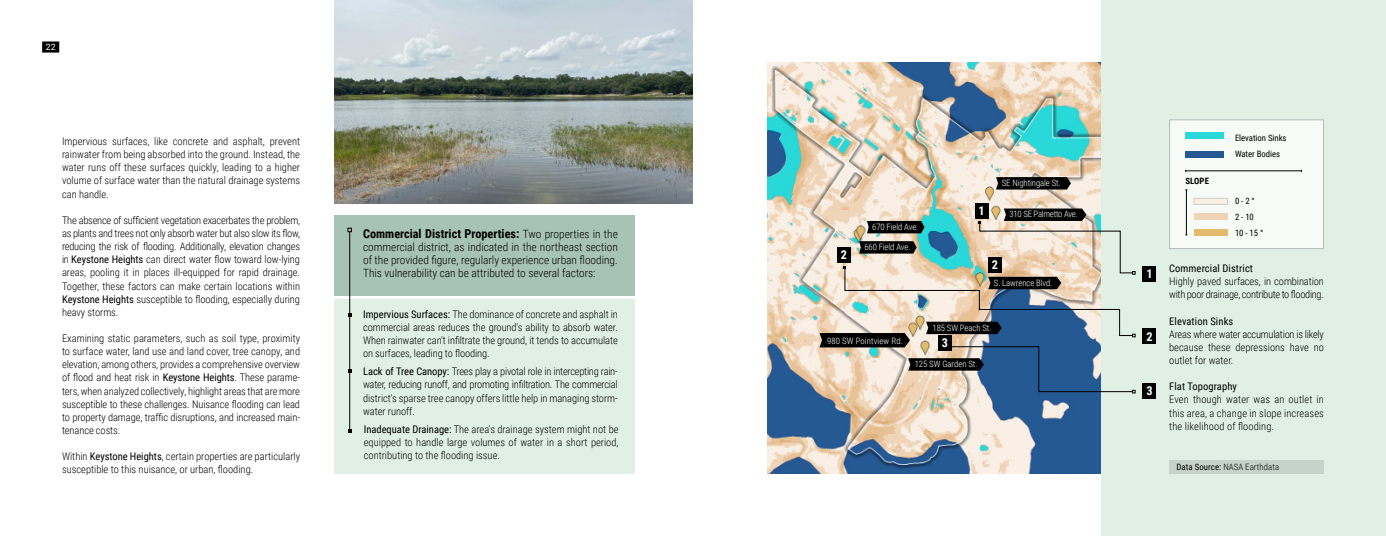
<style>
.page{position:relative;width:1386px;height:536px;background:#fff}
.page>*{position:absolute;margin:0;border:0;box-sizing:border-box;transform-origin:0 0}
.t1{font:700 12.25px "Roboto Condensed";color:#000}
.t2{font:700 12.25px "Roboto Condensed";color:#fff}
.t3{font:300 11.38px/13.1px "Roboto Condensed";color:#000;text-align:justify}
.t4{font:300 10.5px/13.1px "Roboto Condensed";letter-spacing:-.005em;color:#000;text-align:justify}
.t5{font:300 10.5px/13.1px "Roboto Condensed";letter-spacing:-.03em;color:#000}
.t6{font:10.5px "Roboto Condensed";letter-spacing:.01em;color:#000}
.t7{font:300 8.75px "Roboto Condensed";letter-spacing:-.01em;color:#fff}
.t8{font:8.75px/15.8px "Roboto Condensed";letter-spacing:-.005em;color:#000}
.t9{font:300 8.75px "Roboto Condensed";letter-spacing:.01em;color:#000}
.t10{font:300 8.75px "Roboto Condensed";letter-spacing:.01em;color:#fff}
.t11{font:700 8.75px "Roboto Condensed";letter-spacing:.01em;color:#000}
.t12{font:8.75px "Roboto";color:#fff}
.s1{font-weight:400}
.s2{font-weight:300;font-size:11.38px}
</style>
<div class="page">
<svg style="left:42px;top:41px;width:17px;height:12px"></svg>
<div style="left:334px;top:299px;width:301px;height:174px;background:#e0f0e5"></div>
<div style="left:334px;top:215px;width:301px;height:80px;background:#a6c3b5"></div>
<hr style="left:349px;top:232px;width:1px;height:198px;background:#000">
<svg style="left:348px;top:228px;width:4px;height:4px"></svg>
<img style="left:767px;top:62px;width:334px;height:411px">
<div style="left:1101px;top:0;width:285px;height:536px;background:#e0f0e5"></div>
<svg style="left:996px;top:177px;width:75px;height:12px"></svg>
<div style="left:1143px;top:328px;width:13px;height:16px;background:#000"></div>
<div style="left:1143px;top:266px;width:13px;height:15px;background:#000"></div>
<div style="left:1143px;top:383px;width:13px;height:16px;background:#000"></div>
<div style="left:975px;top:203px;width:13px;height:15px;background:#000"></div>
<svg style="left:819px;top:208px;width:316px;height:185px;background:#a2a9a6"></svg>
<div style="left:1169px;top:119px;width:155px;height:130px;background:#f7fbf8;border:1px solid #a7a9ac"></div>
<div style="left:1185px;top:151px;width:39px;height:6px;background:#255794"></div>
<div style="left:1185px;top:133px;width:39px;height:6px;background:#29d9d9"></div>
<div style="left:1194px;top:198px;width:34px;height:7px;background:#f9efe5;border:1px solid #ceccc3"></div>
<div style="left:1194px;top:214px;width:34px;height:6px;background:#efd4b6"></div>
<div style="left:1194px;top:229px;width:34px;height:6px;background:#e4bb6c"></div>
<hr style="left:1186px;top:170px;width:115px;height:1px;background:#000">
<hr style="left:1186px;top:190px;width:1px;height:45px;background:#000">
<img style="left:334px;top:0;width:359px;height:203px">
<div style="left:1169px;top:460px;width:155px;height:13px;background:#c5d3ca"></div>
<p class="t12" style="left:46px;top:41px;width:11px">22</p>
<p class="t4" style="left:62px;top:134px;width:240px">Impervious surfaces, like concrete and asphalt, prevent rainwater from being absorbed into the ground. Instead, the water runs off these surfaces quickly, leading to a higher volume of surface water than the natural drainage systems can handle.</p>
<p class="t4" style="left:62px;top:213px;width:240px">The absence of sufficient vegetation exacerbates the problem, as plants and trees not only absorb water but also slow its flow, reducing the risk of flooding. Additionally, elevation changes in <span class="s1">Keystone Heights</span> can direct water flow toward low-lying areas, pooling it in places ill-equipped for rapid drainage.<br>Together, these factors can make certain locations within <span class="s1">Keystone Heights</span> susceptible to flooding, especially during heavy storms.</p>
<p class="t4" style="left:62px;top:331px;width:240px">Examining static parameters, such as soil type, proximity to surface water, land use and land cover, tree canopy, and elevation, among others, provides a comprehensive overview of flood and heat risk in <span class="s1">Keystone Heights</span>. These parame&shy;ters, when analyzed collectively, highlight areas that are more susceptible to these challenges. Nuisance flooding can lead to property damage, traffic disruptions, and increased main&shy;tenance costs.</p>
<p class="t4" style="left:62px;top:449px;width:240px">Within <span class="s1">Keystone Heights</span>, certain properties are particularly susceptible to this nuisance, or urban, flooding.</p>
<p class="t1" style="left:363px;top:225px;width:256px">Commercial District Properties: <span class="s2">Two properties in the</span></p>
<p class="t3" style="left:363px;top:240px;width:256px">commercial district, as indicated in the northeast section of the provided figure, regularly experience urban flooding.<br>This vulnerability can be attributed to several factors:</p>
<p class="t4" style="left:363px;top:307px;width:256px"><span class="s1">Impervious Surfaces:</span> The dominance of concrete and asphalt in commercial areas reduces the ground's ability to absorb water.<br>When rainwater can't infiltrate the ground, it tends to accumulate on surfaces, leading to flooding.</p>
<p class="t4" style="left:363px;top:364px;width:256px"><span class="s1">Lack of Tree Canopy:</span> Trees play a pivotal role in intercepting rain&shy;water, reducing runoff, and promoting infiltration. The commercial district's sparse tree canopy offers little help in managing storm&shy;water runoff.</p>
<p class="t4" style="left:364px;top:422px;width:256px"><span class="s1">Inadequate Drainage:</span> The area's drainage system might not be equipped to handle large volumes of water in a short period, contributing to the flooding issue.</p>
<p class="t2" style="left:841px;top:246px;width:8px">2</p>
<p class="t7" style="left:872px;top:220px;width:48px">670 Field Ave.</p>
<p class="t7" style="left:864px;top:241px;width:48px">660 Field Ave.</p>
<p class="t10" style="left:827px;top:334px;width:77px">980 SW Pointview Rd.</p>
<p class="t2" style="left:979px;top:202px;width:8px">1</p>
<p class="t7" style="left:1002px;top:177px;width:60px">SE Nightingale St.</p>
<p class="t7" style="left:1010px;top:208px;width:70px">310 SE Palmetto Ave.</p>
<p class="t2" style="left:992px;top:256px;width:8px">2</p>
<p class="t7" style="left:994px;top:276px;width:60px">S. Lawrence Blvd.</p>
<p class="t7" style="left:933px;top:321px;width:60px">185 SW Peach St.</p>
<p class="t2" style="left:942px;top:334px;width:8px">3</p>
<p class="t7" style="left:915px;top:357px;width:64px">125 SW Garden St.</p>
<p class="t2" style="left:1146px;top:264px;width:8px">1</p>
<p class="t2" style="left:1146px;top:327px;width:8px">2</p>
<p class="t2" style="left:1146px;top:382px;width:8px">3</p>
<p class="t11" style="left:1185px;top:175px;width:25px">SLOPE</p>
<p class="t8" style="left:1235px;top:130px;width:53px">Elevation Sinks<br>Water Bodies</p>
<p class="t8" style="left:1235px;top:193px;width:30px">0 - 2 °<br>2 - 10<br>10 - 15 °</p>
<p class="t6" style="left:1169px;top:261px;width:85px">Commercial District</p>
<p class="t5" style="left:1169px;top:274px;width:156px">Highly paved surfaces, in combination with poor drainage, contribute to flooding.</p>
<p class="t6" style="left:1169px;top:313px;width:66px">Elevation Sinks</p>
<p class="t4" style="left:1169px;top:327px;width:156px">Areas where water accumulation is likely because these depressions have no outlet for water.</p>
<p class="t6" style="left:1169px;top:379px;width:69px">Flat Topography</p>
<p class="t4" style="left:1169px;top:392px;width:156px">Even though water was an outlet in this area, a change in slope increases the likelihood of flooding.</p>
<p class="t9" style="left:1176px;top:461px;width:104px"><span class="s1">Data Source:</span> NASA Earthdata</p>
</div>
